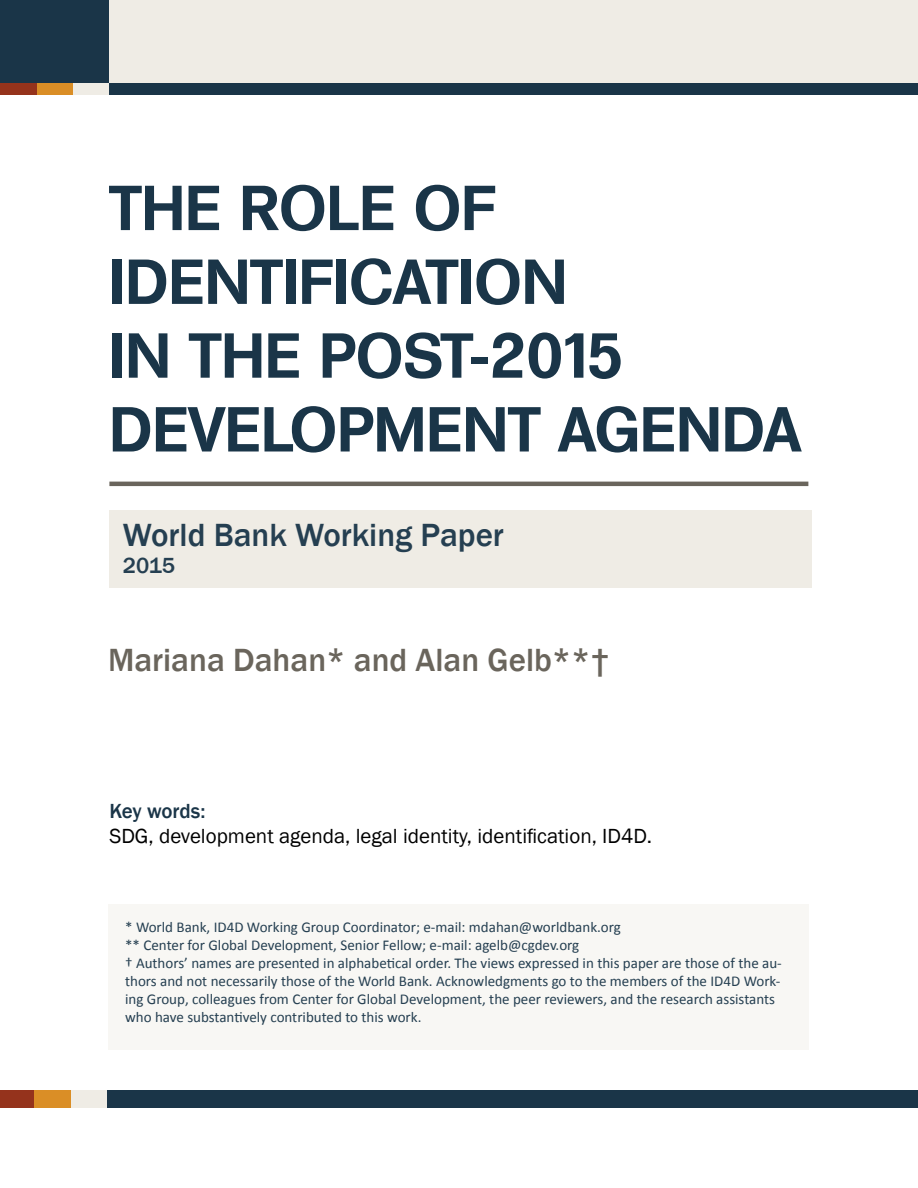
<style>
.page{position:relative;width:918px;height:1188px;background:#fff}
.page>*{position:absolute;margin:0;border:0;box-sizing:border-box;transform-origin:0 0}
.t1{font:700 61.5px/73.8px "Adam Becker";letter-spacing:.005em;color:#1a3548}
.t2{font:500 33px "Franklin Gothic";color:#6a655c}
.t3{font:500 33px "Franklin Gothic";color:#253f51}
.t4{font:500 22.5px "Franklin Gothic";color:#253f51}
.t5{font:21px "Franklin Gothic";color:#000}
.t6{font:500 21px "Franklin Gothic";letter-spacing:-.005em;color:#1a3548}
.t7{font:15px/18px "Calibri";color:#253f51}
</style>
<div class="page">
<div style="left:108px;top:904px;width:700px;height:146px;background:#f8f7f4"></div>
<div style="left:0;top:0;width:109px;height:83px;background:#1a3548"></div>
<div style="left:109px;top:0;width:809px;height:83px;background:#efece5"></div>
<div style="left:0;top:83px;width:37px;height:12px;background:#95331c"></div>
<div style="left:37px;top:83px;width:36px;height:12px;background:#da8e26"></div>
<div style="left:73px;top:83px;width:37px;height:12px;background:#efece5"></div>
<div style="left:110px;top:83px;width:808px;height:12px;background:#1a3548"></div>
<div style="left:0;top:1091px;width:35px;height:17px;background:#95331c"></div>
<div style="left:35px;top:1091px;width:36px;height:17px;background:#da8e26"></div>
<div style="left:71px;top:1091px;width:37px;height:17px;background:#efece5"></div>
<div style="left:108px;top:1091px;width:810px;height:17px;background:#1a3548"></div>
<div style="left:109px;top:510px;width:703px;height:78px;background:#efece5"></div>
<hr style="left:109px;top:482px;width:699px;height:4px;background:#6a655c">
<h1 class="t1" style="left:109px;top:171px;width:693px">THE ROLE OF<br>IDENTIFICATION<br>IN THE POST-2015<br>DEVELOPMENT AGENDA</h1>
<h2 class="t3" style="left:123px;top:515px;width:383px">World Bank Working Paper</h2>
<h3 class="t4" style="left:123px;top:552px;width:54px">2015</h3>
<h2 class="t2" style="left:108px;top:640px;width:503px">Mariana Dahan* and Alan Gelb**†</h2>
<h3 class="t6" style="left:109px;top:798px;width:98px">Key words:</h3>
<h3 class="t5" style="left:109px;top:823px;width:544px">SDG, development agenda, legal identity, identification, ID4D.</h3>
<p class="t7" style="left:125px;top:919px;width:658px">* World Bank, ID4D Working Group Coordinator; e-mail: mdahan@worldbank.org<br>** Center for Global Development, Senior Fellow; e-mail: agelb@cgdev.org<br>† Authors’ names are presented in alphabetical order. The views expressed in this paper are those of the au&shy;thors and not necessarily those of the World Bank. Acknowledgments go to the members of the ID4D Work&shy;ing Group, colleagues from Center for Global Development, the peer reviewers, and the research assistants who have substantively contributed to this work.</p>
</div>
